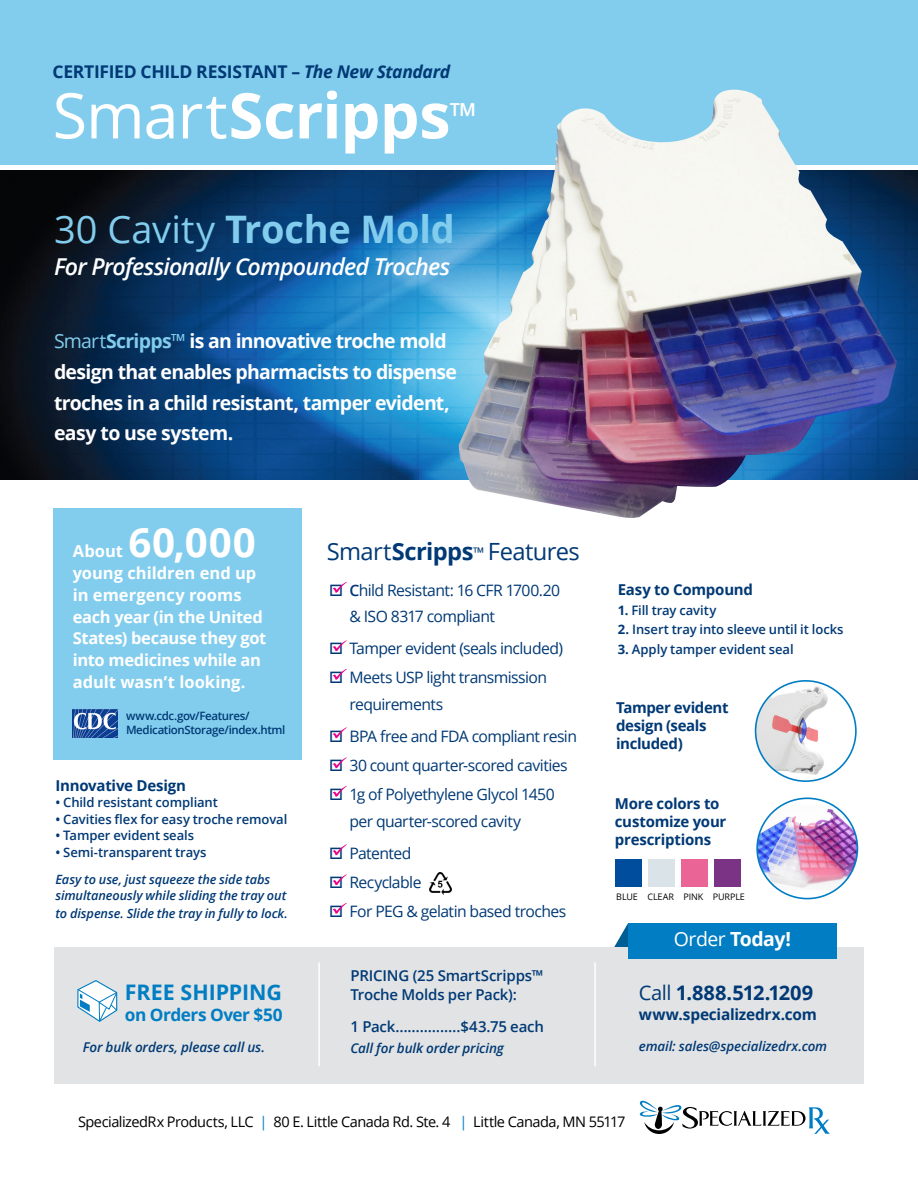
<style>
.page{position:relative;width:918px;height:1188px;background:#fff}
.page>*{position:absolute;margin:0;border:0;box-sizing:border-box;transform-origin:0 0}
.t1{font:700 63px "Open Sans";letter-spacing:-.01em;color:#fff}
.t2{font:700 40.35px "Open Sans";color:#fff}
.t3{font:700 37.95px "Open Sans";letter-spacing:-.005em;color:#82cded}
.t4{font:23.7px "Open Sans";letter-spacing:-.025em;color:#003975}
.t5{font:italic 600 23.25px "Open Sans";letter-spacing:-.035em;color:#fff}
.t6{font:700 21.45px "Open Sans";letter-spacing:-.005em;color:#007dc3}
.t7{font:700 20.1px "Open Sans";letter-spacing:-.005em;color:#003975}
.t8{font:700 19.5px/30.6px "Open Sans";letter-spacing:-.035em;color:#fff}
.t9{font:700 17.55px "Open Sans";letter-spacing:-.015em;color:#003975}
.t10{font:700 17.25px "Open Sans";letter-spacing:-.025em;color:#007dc3}
.t11{font:700 16.5px/21.8px "Open Sans";letter-spacing:-.01em;color:#fff}
.t12{font:15.75px/26.2px "Open Sans";letter-spacing:-.035em;color:#003975}
.t13{font:700 15.45px "Open Sans";letter-spacing:-.015em;color:#003975}
.t14{font:700 15px/18px "Open Sans";letter-spacing:-.015em;color:#003975}
.t15{font:600 15px/19.5px "Open Sans";letter-spacing:-.015em;color:#003975}
.t16{font:14.55px "Open Sans";letter-spacing:-.035em;color:#000}
.t17{font:italic 600 13.5px "Open Sans";letter-spacing:-.01em;color:#003975}
.t18{font:italic 600 13.35px "Open Sans";letter-spacing:-.01em;color:#003975}
.t19{font:600 13.05px "Open Sans";letter-spacing:-.01em;color:#003975}
.t20{font:italic 600 12.75px/16.5px "Open Sans";letter-spacing:-.005em;color:#003975}
.t21{font:600 11.55px/13.8px "Open Sans";letter-spacing:-.035em;color:#003975}
.t22{font:9px "Open Sans";letter-spacing:-.015em;color:#000}
.s1{font-style:italic}
.s2{font-weight:400}
.s3{font-weight:400;font-size:36px}
.s4{font-weight:400;color:#82cded}
.s5{color:#82cded}
.s6{font-weight:700}
.s7{font-size:14.7px}
.s8{font-weight:600}
.s9{color:#007dc3}
</style>
<div class="page">
<svg style="left:614px;top:924px;width:14px;height:23px"></svg>
<div style="left:54px;top:947px;width:810px;height:136px;background:#e2e3e4"></div>
<img style="left:0;top:171px;width:918px;height:309px">
<svg style="left:640px;top:1101px;width:190px;height:33px"></svg>
<div style="left:0;top:0;width:918px;height:165px;background:#82cded"></div>
<div style="left:53px;top:508px;width:248px;height:252px;background:#82cded"></div>
<img style="left:73px;top:710px;width:45px;height:28px">
<div style="left:628px;top:924px;width:209px;height:35px;background:#007dc3"></div>
<hr style="left:318px;top:962px;width:2px;height:104px;background:#fff">
<hr style="left:594px;top:962px;width:2px;height:104px;background:#fff">
<img style="left:429px;top:872px;width:23px;height:23px">
<svg style="left:333px;top:582px;width:14px;height:11px"></svg>
<svg style="left:333px;top:640px;width:14px;height:12px"></svg>
<svg style="left:333px;top:669px;width:14px;height:11px"></svg>
<svg style="left:333px;top:727px;width:14px;height:12px"></svg>
<svg style="left:333px;top:757px;width:14px;height:12px"></svg>
<svg style="left:333px;top:786px;width:14px;height:11px"></svg>
<svg style="left:333px;top:844px;width:14px;height:12px"></svg>
<svg style="left:333px;top:903px;width:14px;height:11px"></svg>
<svg style="left:333px;top:874px;width:14px;height:12px"></svg>
<img style="left:756px;top:684px;width:73px;height:94px">
<div style="left:755px;top:680px;width:102px;height:102px;border:2px solid #007dc3;border-radius:50%"></div>
<svg style="left:757px;top:798px;width:100px;height:101px"></svg>
<img style="left:758px;top:805px;width:99px;height:85px">
<div style="left:756px;top:798px;width:102px;height:101px;border:2px solid #007dc3;border-radius:50%"></div>
<div style="left:615px;top:859px;width:26px;height:28px;background:#004d9d"></div>
<div style="left:648px;top:859px;width:26px;height:28px;background:#dae3e8"></div>
<div style="left:681px;top:859px;width:26px;height:28px;background:#ea6496"></div>
<div style="left:714px;top:859px;width:26px;height:28px;background:#7b3485"></div>
<img style="left:459px;top:90px;width:438px;height:428px">
<svg style="left:77px;top:980px;width:41px;height:42px"></svg>
<p class="t9" style="left:53px;top:59px;width:399px">CERTIFIED CHILD RESISTANT – <span class="s1">The New Standard</span></p>
<h1 class="t1" style="left:53px;top:71px;width:426px"><span class="s2">Smart</span>Scripps<span class="s3">™</span></h1>
<h3 class="t3" style="left:54px;top:203px;width:402px"><span class="s2">30 Cavity</span> Troche Mold</h3>
<h3 class="t5" style="left:54px;top:251px;width:398px">For Professionally Compounded Troches</h3>
<p class="t8" style="left:54px;top:326px;width:405px"><span class="s4">Smart</span><span class="s5">Scripps</span><span class="s4">™</span> is an innovative troche mold design that enables pharmacists to dispense troches in a child resistant, tamper evident, easy to use system.</p>
<h2 class="t2" style="left:128px;top:514px;width:129px">60,000</h2>
<p class="t11" style="left:73px;top:562px;width:195px">young children end up in emergency rooms each year (in the United<br>States) because they got into medicines while an adult wasn’t looking.</p>
<p class="t21" style="left:126px;top:709px;width:161px">www.cdc.gov/Features/<br>MedicationStorage/index.html</p>
<p class="t11" style="left:73px;top:540px;width:52px">About</p>
<p class="t14" style="left:55px;top:776px;width:132px">Innovative Design</p>
<p class="t19" style="left:55px;top:793px;width:164px">• Child resistant compliant</p>
<p class="t19" style="left:55px;top:810px;width:233px">• Cavities flex for easy troche removal</p>
<p class="t19" style="left:55px;top:826px;width:140px">• Tamper evident seals</p>
<p class="t19" style="left:55px;top:843px;width:153px">• Semi-transparent trays</p>
<p class="t20" style="left:55px;top:870px;width:232px">Easy to use, just squeeze the side tabs simultaneously while sliding the tray out</p>
<p class="t20" style="left:55px;top:905px;width:234px">to dispense. Slide the tray in fully to lock.</p>
<h3 class="t6" style="left:125px;top:977px;width:159px">FREE SHIPPING</h3>
<p class="t10" style="left:125px;top:1003px;width:159px">on Orders Over $50</p>
<p class="t17" style="left:83px;top:1038px;width:184px">For bulk orders, please call us.</p>
<h3 class="t4" style="left:327px;top:535px;width:255px">Smart<span class="s6">Scripps</span><span class="s7">™</span> Features</h3>
<p class="t12" style="left:349px;top:576px;width:212px;text-indent:-20px">□ <span class="s8">C</span>hild Resistant: 16 CFR 1700.20 &amp; ISO 8317 compliant</p>
<p class="t12" style="left:329px;top:635px;width:236px">□ Tamper evident (seals included)</p>
<p class="t12" style="left:349px;top:664px;width:199px;text-indent:-20px">□ Meets USP light transmission requirements</p>
<p class="t12" style="left:329px;top:723px;width:249px">□ BPA free and FDA compliant resin</p>
<p class="t12" style="left:329px;top:752px;width:240px">□ 30 count quarter-scored cavities</p>
<p class="t12" style="left:349px;top:781px;width:207px;text-indent:-20px">□ 1g of Polyethylene Glycol 1450 per quarter-scored cavity</p>
<p class="t12" style="left:329px;top:840px;width:84px">□ Patented</p>
<p class="t12" style="left:329px;top:869px;width:94px">□ Recyclable</p>
<p class="t12" style="left:329px;top:898px;width:239px">□ For PEG &amp; gelatin based troches</p>
<p class="t15" style="left:350px;top:965px;width:194px">PRICING (25 SmartScripps™<br>Troche Molds per Pack):</p>
<p class="t15" style="left:350px;top:1016px;width:195px">1 Pack……..….….$43.75 each</p>
<p class="t17" style="left:350px;top:1039px;width:155px">Call for bulk order pricing</p>
<p class="t14" style="left:618px;top:581px;width:137px">Easy to Compound</p>
<p class="t19" style="left:618px;top:601px;width:100px"><span class="s6">1.</span> Fill tray cavity</p>
<p class="t19" style="left:618px;top:621px;width:227px"><span class="s6">2.</span> Insert tray into sleeve until it locks</p>
<p class="t19" style="left:618px;top:640px;width:177px"><span class="s6">3.</span> Apply tamper evident seal</p>
<p class="t14" style="left:616px;top:698px;width:114px">Tamper evident design (seals included)</p>
<p class="t14" style="left:615px;top:794px;width:113px">More colors to customize your prescriptions</p>
<p class="t22" style="left:616px;top:890px;width:130px">BLUE CLEAR PINK PURPLE</p>
<p class="t8" style="left:674px;top:923px;width:119px"><span class="s2">Order</span> Today!</p>
<p class="t7" style="left:639px;top:978px;width:176px"><span class="s2">Call</span> 1.888.512.1209</p>
<p class="t13" style="left:639px;top:1003px;width:180px">www.specializedrx.com</p>
<p class="t18" style="left:639px;top:1037px;width:190px">email: sales@specializedrx.com</p>
<p class="t16" style="left:78px;top:1111px;width:549px">SpecializedRx Products, LLC <span class="s9">|</span> 80 E. Little Canada Rd. Ste. 4 <span class="s9">|</span> Little Canada, MN 55117</p>
</div>
